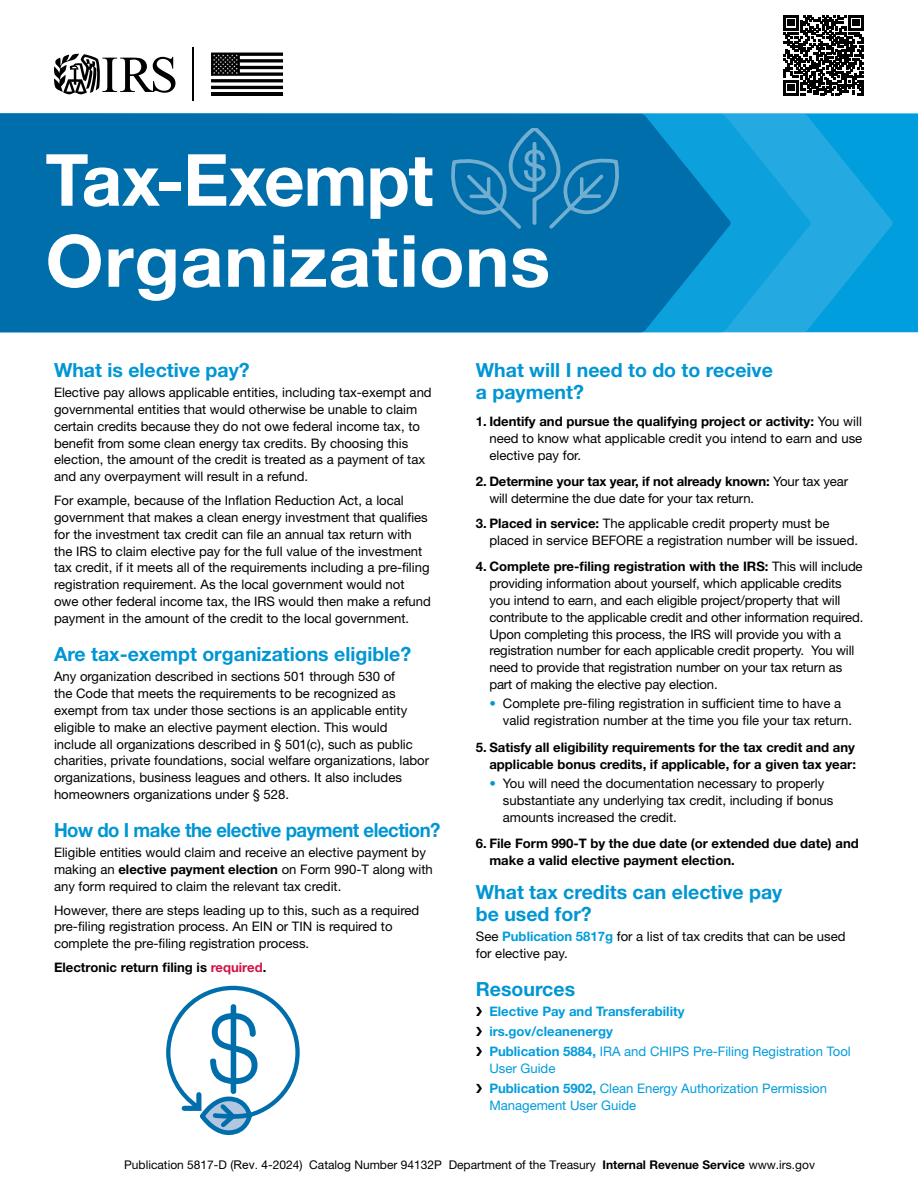
<style>
.page{position:relative;width:918px;height:1188px;background:#fff}
.page>*{position:absolute;margin:0;border:0;box-sizing:border-box;transform-origin:0 0}
.t1{font:700 72px/81px "Helvetica Neue LT Std";letter-spacing:.005em;color:#fff}
.t2{font:700 19.5px/22.5px "Helvetica Neue LT Std";color:#0096d3}
.t3{font:700 19.5px "Helvetica Neue LT Std";letter-spacing:-.025em;color:#0096d3;scale:.95 1}
.t4{font:13.2px/17px "Helvetica Neue LT Std";color:#000}
.t5{font:700 13.2px/17px "Helvetica Neue LT Std";color:#000;text-align:right}
.t6{font:13.2px/17px "Helvetica Neue LT Std";color:#009cdc}
.t7{font:700 13.2px "Helvetica Neue LT Std";color:#009cdc}
.t8{font:12px "Helvetica Neue LT Std";color:#000}
.s1{font-weight:700}
.s2{color:#d31245}
.s3{color:#0096d3}
.s4{font-weight:700;color:#009cdc}
.s5{color:#000}
.s6{font-family:"Arial"}
</style>
<div class="page">
<img style="left:67px;top:47px;width:216px;height:54px">
<img style="left:783px;top:15px;width:81px;height:81px">
<hr style="left:211px;top:92px;width:72px;height:4px;background:#000">
<hr style="left:193px;top:47px;width:1px;height:54px;background:#000">
<hr style="left:211px;top:86px;width:72px;height:3px;background:#000">
<hr style="left:211px;top:79px;width:72px;height:3px;background:#000">
<svg style="left:211px;top:53px;width:72px;height:23px"></svg>
<svg style="left:54px;top:54px;width:122px;height:40px"></svg>
<div style="left:893px;top:113px;width:25px;height:219px;background:#009edc"></div>
<svg style="left:811px;top:113px;width:82px;height:219px;background:#11a3dd"></svg>
<svg style="left:731px;top:113px;width:80px;height:219px;background:#18a5de"></svg>
<div style="left:0;top:113px;width:731px;height:219px;background:#006eab"></div>
<svg style="left:433px;top:128px;width:204px;height:103px;background:#1177b0"></svg>
<svg style="left:166px;top:986px;width:134px;height:149px"></svg>
<div style="left:231px;top:1004px;width:5px;height:90px;background:#006eab;border-radius:3px"></div>
<svg style="left:784px;top:15px;width:80px;height:80px"></svg>
<hr style="left:861px;top:80px;width:3px;height:15px;background:#000">
<h1 class="t1" style="left:45px;top:138px;width:506px">Tax-Exempt<br>Organizations</h1>
<h2 class="t2" style="left:54px;top:358px;width:197px">What is elective pay?</h2>
<p class="t4" style="left:54px;top:384px;width:379px">Elective pay allows applicable entities, including tax-exempt and governmental entities that would otherwise be unable to claim certain credits because they do not owe federal income tax, to benefit from some clean energy tax credits. By choosing this election, the amount of the credit is treated as a payment of tax and any overpayment will result in a refund.</p>
<p class="t4" style="left:54px;top:492px;width:379px">For example, because of the Inflation Reduction Act, a local government that makes a clean energy investment that qualifies for the investment tax credit can file an annual tax return with the IRS to claim elective pay for the full value of the investment tax credit, if it meets all of the requirements including a pre-filing registration requirement. As the local government would not owe other federal income tax, the IRS would then make a refund payment in the amount of the credit to the local government.</p>
<h2 class="t2" style="left:54px;top:642px;width:359px">Are tax-exempt organizations eligible?</h2>
<p class="t4" style="left:54px;top:668px;width:377px">Any organization described in sections 501 through 530 of<br>the Code that meets the requirements to be recognized as exempt from tax under those sections is an applicable entity eligible to make an elective payment election. This would include all organizations described in § 501(c), such as public charities, private foundations, social welfare organizations, labor organizations, business leagues and others. It also includes homeowners organizations under § 528.</p>
<h2 class="t3" style="left:54px;top:818px;width:408px">How do I make the elective payment election?</h2>
<p class="t4" style="left:54px;top:844px;width:380px">Eligible entities would claim and receive an elective payment by making an <span class="s1">elective payment election</span> on Form 990-T along with any form required to claim the relevant tax credit.</p>
<p class="t4" style="left:54px;top:901px;width:367px">However, there are steps leading up to this, such as a required pre-filing registration process. An EIN or TIN is required to complete the pre-filing registration process.</p>
<p class="t5" style="left:54px;top:958px;width:214px">Electronic return filing is <span class="s2">required</span>.</p>
<h2 class="t2" style="left:476px;top:358px;width:299px">What will I need to do to receive a payment?</h2>
<p class="t4" style="left:489px;top:413px;width:374px;text-align:justify;text-indent:-14px"><span class="s1">1. Identify and pursue the qualifying project or activity:</span> You will need to know what applicable credit you intend to earn and use elective pay for.</p>
<p class="t4" style="left:489px;top:472px;width:360px;text-indent:-14px"><span class="s1">2. Determine your tax year, if not already known:</span> Your tax year will determine the due date for your tax return.</p>
<p class="t4" style="left:489px;top:515px;width:370px;text-indent:-14px"><span class="s1">3. Placed in service:</span> The applicable credit property must be placed in service BEFORE a registration number will be issued.</p>
<p class="t4" style="left:489px;top:558px;width:376px;text-indent:-14px"><span class="s1">4. Complete pre-filing registration with the IRS:</span> This will include providing information about yourself, which applicable credits you intend to earn, and each eligible project/property that will contribute to the applicable credit and other information required.<br>Upon completing this process, the IRS will provide you with a registration number for each applicable credit property. You will need to provide that registration number on your tax return as part of making the elective pay election.</p>
<p class="t4" style="left:503px;top:695px;width:351px;text-indent:-14px"><span class="s3">•</span> Complete pre-filing registration in sufficient time to have a valid registration number at the time you file your tax return.</p>
<p class="t5" style="left:476px;top:738px;width:382px">5. Satisfy all eligibility requirements for the tax credit and any applicable bonus credits, if applicable, for a given tax year:</p>
<p class="t4" style="left:503px;top:774px;width:332px;text-indent:-14px"><span class="s3">•</span> You will need the documentation necessary to properly substantiate any underlying tax credit, including if bonus amounts increased the credit.</p>
<p class="t5" style="left:489px;top:835px;width:371px;text-align:left;text-indent:-14px">6. File Form 990-T by the due date (or extended due date) and make a valid elective payment election.</p>
<h2 class="t2" style="left:476px;top:880px;width:308px">What tax credits can elective pay be used for?</h2>
<p class="t4" style="left:476px;top:928px;width:371px">See <span class="s4">Publication 5817g</span> for a list of tax credits that can be used for elective pay.</p>
<h2 class="t2" style="left:476px;top:977px;width:101px">Resources</h2>
<p class="t7" style="left:476px;top:1003px;width:210px"><span class="s5">❯</span> Elective Pay and Transferability</p>
<p class="t7" style="left:476px;top:1023px;width:138px"><span class="s5">❯</span> irs.gov/cleanenergy</p>
<p class="t6" style="left:489px;top:1043px;width:363px;text-indent:-14px"><span class="s5">❯</span> <span class="s1">Publication 5884,</span> IRA and CHIPS Pre-Filing Registration Tool<br>User Guide</p>
<p class="t6" style="left:489px;top:1080px;width:339px;text-indent:-14px"><span class="s5">❯</span> <span class="s1">Publication 5902,</span> Clean Energy Authorization Permission<br>Management User Guide</p>
<p class="t8" style="left:124px;top:1158px;width:319px">Publication 5817-D (<span class="s6">Rev. 4</span>-2024) Catalog Number 94132P</p>
<p class="t8" style="left:449px;top:1158px;width:368px">Department of the Treasury <span class="s1">Internal Revenue Service</span> www.irs.gov</p>
</div>
